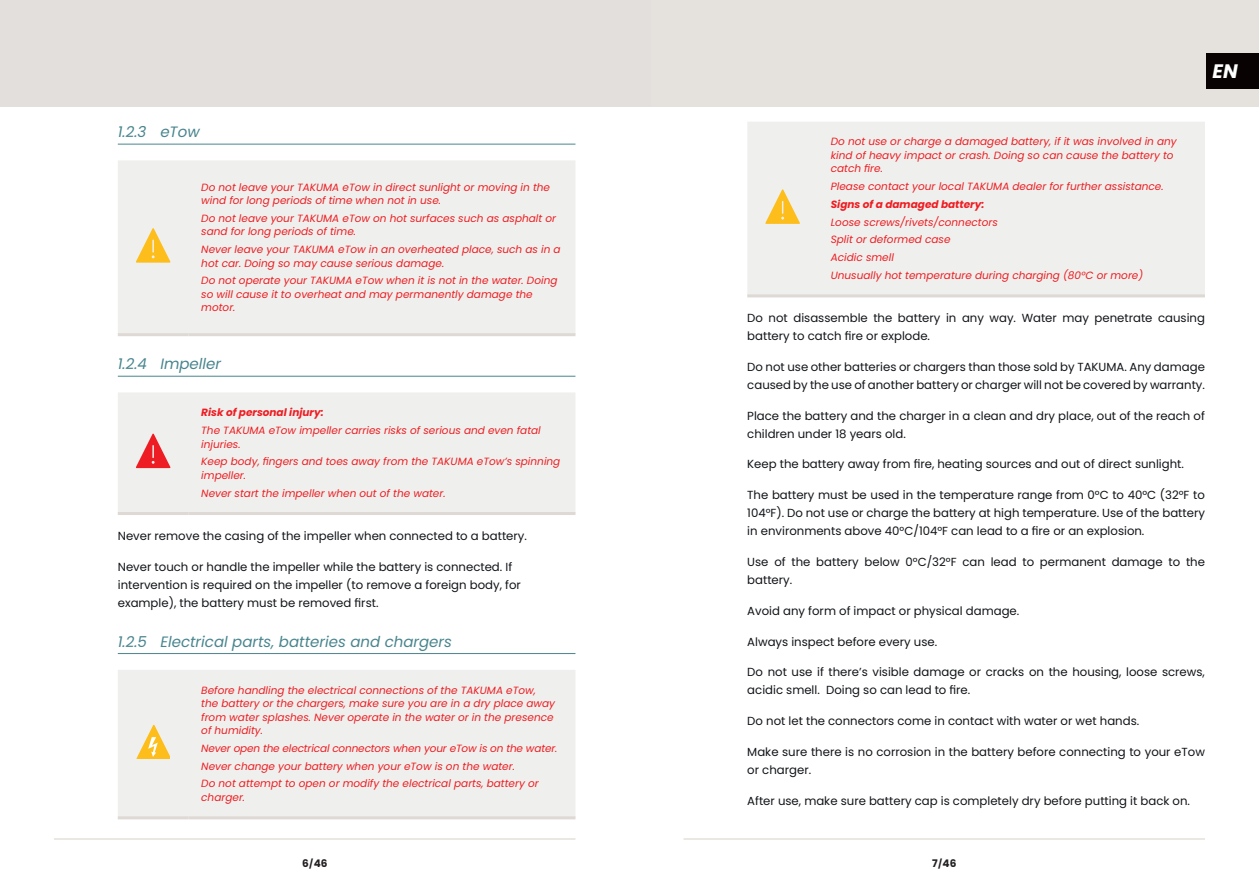
<style>
.page{position:relative;width:1259px;height:893px;background:#fff}
.page>*{position:absolute;margin:0;border:0;box-sizing:border-box;transform-origin:0 0}
.t1{font:italic 700 19.5px "Poppins";color:#fff}
.t2{font:italic 15px "Poppins";color:#49858e}
.Texte_courant_8_pt{font:11.7px/18px "Poppins";color:#111418}
.texte_courant_tablea{font:italic 10.5px/13.5px "Poppins";color:#ee1d23}
.texte_courant_tablea-2{font:italic 700 10.5px "Poppins";color:#ee1d23}
.t3{font:700 10.5px "Poppins";color:#231f20}
.s1{font-size:9px}
</style>
<div class="page">
<hr style="left:683px;top:838px;width:522px;height:2px;background:#e5e1dc">
<div style="left:608px;top:0;width:651px;height:107px;background:#e5e1dc"></div>
<div style="left:1205px;top:54px;width:54px;height:35px;background:#080302"></div>
<hr style="left:54px;top:838px;width:521px;height:2px;background:#e5e1dc">
<div style="left:0;top:0;width:651px;height:107px;background:#e2dfdc"></div>
<hr style="left:118px;top:144px;width:457px;height:1px;background:#49858e">
<hr style="left:118px;top:376px;width:457px;height:1px;background:#49858e">
<hr style="left:118px;top:653px;width:457px;height:1px;background:#49858e">
<div style="left:118px;top:160px;width:457px;height:173px;background:#eff0ed"></div>
<hr style="left:118px;top:333px;width:70px;height:3px;background:#ded9d4">
<hr style="left:188px;top:333px;width:387px;height:3px;background:#ded9d4">
<svg style="left:136px;top:228px;width:34px;height:35px"></svg>
<div style="left:118px;top:393px;width:457px;height:119px;background:#eff0ed"></div>
<hr style="left:118px;top:512px;width:70px;height:3px;background:#ded9d4">
<hr style="left:188px;top:512px;width:387px;height:3px;background:#ded9d4">
<svg style="left:136px;top:433px;width:34px;height:35px"></svg>
<div style="left:118px;top:670px;width:457px;height:146px;background:#eff0ed"></div>
<hr style="left:118px;top:816px;width:70px;height:3px;background:#ded9d4">
<hr style="left:188px;top:816px;width:387px;height:3px;background:#ded9d4">
<svg style="left:137px;top:725px;width:33px;height:34px"></svg>
<div style="left:747px;top:122px;width:458px;height:172px;background:#eff0ed"></div>
<hr style="left:747px;top:294px;width:71px;height:3px;background:#ded9d4">
<hr style="left:818px;top:294px;width:387px;height:3px;background:#ded9d4">
<svg style="left:765px;top:189px;width:35px;height:35px"></svg>
<p class="t2" style="left:118px;top:123px;width:83px">1.2.3 eTow</p>
<p class="texte_courant_tablea" style="left:201px;top:180px;width:350px">Do not leave your TAKUMA eTow in direct sunlight or moving in the wind for long periods of time when not in use.</p>
<p class="texte_courant_tablea" style="left:201px;top:211px;width:356px">Do not leave your TAKUMA eTow on hot surfaces such as asphalt or sand for long periods of time.</p>
<p class="texte_courant_tablea" style="left:201px;top:243px;width:361px">Never leave your TAKUMA eTow in an overheated place, such as in a hot car. Doing so may cause serious damage.</p>
<p class="texte_courant_tablea" style="left:201px;top:274px;width:358px">Do not operate your TAKUMA eTow when it is not in the water. Doing so will cause it to overheat and may permanently damage the motor.</p>
<p class="t2" style="left:118px;top:355px;width:105px">1.2.4 Impeller</p>
<p class="texte_courant_tablea-2" style="left:201px;top:406px;width:124px">Risk of personal injury:</p>
<p class="texte_courant_tablea" style="left:201px;top:424px;width:341px">The TAKUMA eTow impeller carries risks of serious and even fatal injuries.</p>
<p class="texte_courant_tablea" style="left:201px;top:455px;width:361px">Keep body, fingers and toes away from the TAKUMA eTow’s spinning impeller.</p>
<p class="texte_courant_tablea" style="left:201px;top:486px;width:246px">Never start the impeller when out of the water.</p>
<p class="Texte_courant_8_pt" style="left:118px;top:527px;width:411px">Never remove the casing of the impeller when connected to a battery.</p>
<p class="Texte_courant_8_pt" style="left:118px;top:557px;width:404px">Never touch or handle the impeller while the battery is connected. If intervention is required on the impeller (to remove a foreign body, for example), the battery must be removed first.</p>
<p class="t2" style="left:118px;top:633px;width:336px">1.2.5 Electrical parts, batteries and chargers</p>
<p class="texte_courant_tablea" style="left:201px;top:683px;width:355px">Before handling the electrical connections of the TAKUMA eTow, the battery or the chargers, make sure you are in a dry place away from water splashes. Never operate in the water or in the presence of humidity.</p>
<p class="texte_courant_tablea" style="left:201px;top:741px;width:357px">Never open the electrical connectors when your eTow is on the water.</p>
<p class="texte_courant_tablea" style="left:201px;top:759px;width:315px">Never change your battery when your eTow is on the water.</p>
<p class="texte_courant_tablea" style="left:201px;top:777px;width:339px">Do not attempt to open or modify the electrical parts, battery or charger.</p>
<p class="t3" style="left:302px;top:857px;width:27px">6<span class="s1">/</span>46</p>
<h1 class="t1" style="left:1212px;top:60px;width:27px">EN</h1>
<p class="texte_courant_tablea" style="left:831px;top:135px;width:347px">Do not use or charge a damaged battery, if it was involved in any kind of heavy impact or crash. Doing so can cause the battery to catch fire.</p>
<p class="texte_courant_tablea" style="left:831px;top:180px;width:334px">Please contact your local TAKUMA dealer for further assistance.</p>
<p class="texte_courant_tablea-2" style="left:831px;top:198px;width:155px">Signs of a damaged battery:</p>
<p class="texte_courant_tablea" style="left:831px;top:215px;width:169px">Loose screws/rivets/connectors</p>
<p class="texte_courant_tablea" style="left:831px;top:233px;width:121px">Split or deformed case</p>
<p class="texte_courant_tablea" style="left:831px;top:251px;width:65px">Acidic smell</p>
<p class="texte_courant_tablea" style="left:831px;top:269px;width:314px">Unusually hot temperature during charging (80°C or more)</p>
<p class="Texte_courant_8_pt" style="left:747px;top:309px;width:459px">Do not disassemble the battery in any way. Water may penetrate causing battery to catch fire or explode.</p>
<p class="Texte_courant_8_pt" style="left:747px;top:358px;width:459px">Do not use other batteries or chargers than those sold by TAKUMA. Any damage caused by the use of another battery or charger will not be covered by warranty.</p>
<p class="Texte_courant_8_pt" style="left:747px;top:407px;width:459px">Place the battery and the charger in a clean and dry place, out of the reach of children under 18 years old.</p>
<p class="Texte_courant_8_pt" style="left:747px;top:455px;width:438px">Keep the battery away from fire, heating sources and out of direct sunlight.</p>
<p class="Texte_courant_8_pt" style="left:747px;top:486px;width:459px;text-align:justify">The battery must be used in the temperature range from 0°C to 40°C (32°F to 104°F). Do not use or charge the battery at high temperature. Use of the battery in environments above 40°C/104°F can lead to a fire or an explosion.</p>
<p class="Texte_courant_8_pt" style="left:747px;top:553px;width:459px">Use of the battery below 0°C/32°F can lead to permanent damage to the battery.</p>
<p class="Texte_courant_8_pt" style="left:747px;top:602px;width:273px">Avoid any form of impact or physical damage.</p>
<p class="Texte_courant_8_pt" style="left:747px;top:632px;width:191px">Always inspect before every use.</p>
<p class="Texte_courant_8_pt" style="left:747px;top:663px;width:459px">Do not use if there’s visible damage or cracks on the housing, loose screws, acidic smell. Doing so can lead to fire.</p>
<p class="Texte_courant_8_pt" style="left:747px;top:712px;width:393px">Do not let the connectors come in contact with water or wet hands.</p>
<p class="Texte_courant_8_pt" style="left:747px;top:743px;width:459px">Make sure there is no corrosion in the battery before connecting to your eTow or charger.</p>
<p class="Texte_courant_8_pt" style="left:747px;top:791px;width:444px">After use, make sure battery cap is completely dry before putting it back on.</p>
<p class="t3" style="left:932px;top:857px;width:26px">7<span class="s1">/</span>46</p>
</div>
